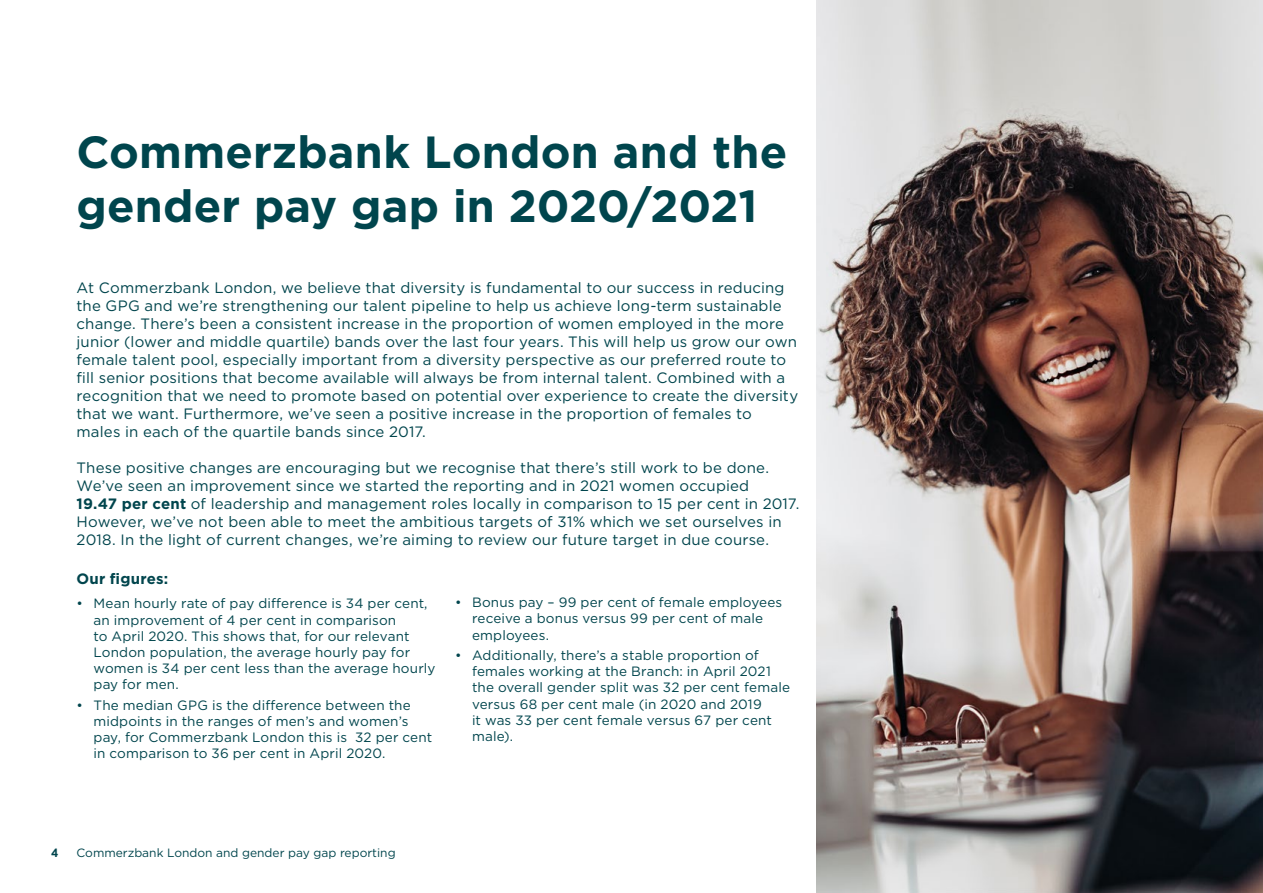
<style>
.page{position:relative;width:1263px;height:893px;background:#fff}
.page>*{position:absolute;margin:0;border:0;box-sizing:border-box;transform-origin:0 0}
.t1{font:700 45px/54px "Gotham";letter-spacing:.005em;color:#00454d}
.t2{font:15px/18px "Gotham";letter-spacing:.01em;color:#00454d}
.t3{font:700 15px "Gotham";letter-spacing:.015em;color:#00454d}
.t4{font:13.5px/16.2px "Gotham";letter-spacing:.01em;color:#00454d}
.t5{font:12px "Gotham";color:#00454d}
.t6{font:700 12px "Gotham Narrow";color:#00454d}
.s1{font-weight:700}
</style>
<div class="page">
<img style="left:816px;top:0;width:447px;height:893px">
<h1 class="t1" style="left:77px;top:125px;width:712px">Commerzbank London and the gender pay gap in 2020/2021</h1>
<p class="t2" style="left:77px;top:278px;width:723px">At Commerzbank London, we believe that diversity is fundamental to our success in reducing the GPG and we’re strengthening our talent pipeline to help us achieve long-term sustainable change. There’s been a consistent increase in the proportion of women employed in the more junior (lower and middle quartile) bands over the last four years. This will help us grow our own female talent pool, especially important from a diversity perspective as our preferred route to fill senior positions that become available will always be from internal talent. Combined with a recognition that we need to promote based on potential over experience to create the diversity that we want. Furthermore, we’ve seen a positive increase in the proportion of females to males in each of the quartile bands since 2017.</p>
<p class="t2" style="left:77px;top:458px;width:724px">These positive changes are encouraging but we recognise that there’s still work to be done.<br>We’ve seen an improvement since we started the reporting and in 2021 women occupied<br><span class="s1">19.47 per cent</span> of leadership and management roles locally in comparison to 15 per cent in 2017.<br>However, we’ve not been able to meet the ambitious targets of 31% which we set ourselves in 2018. In the light of current changes, we’re aiming to review our future target in due course.</p>
<p class="t3" style="left:77px;top:568px;width:93px">Our figures:</p>
<p class="t4" style="left:94px;top:595px;width:343px;text-indent:-17px">• Mean hourly rate of pay difference is 34 per cent, an improvement of 4 per cent in comparison<br>to April 2020. This shows that, for our relevant London population, the average hourly pay for women is 34 per cent less than the average hourly pay for men.</p>
<p class="t4" style="left:94px;top:697px;width:340px;text-indent:-17px">• The median GPG is the difference between the midpoints in the ranges of men’s and women’s pay, for Commerzbank London this is 32 per cent in comparison to 36 per cent in April 2020.</p>
<p class="t4" style="left:472px;top:594px;width:312px;text-indent:-17px">• Bonus pay – 99 per cent of female employees receive a bonus versus 99 per cent of male employees.</p>
<p class="t4" style="left:472px;top:647px;width:319px;text-indent:-17px">• Additionally, there’s a stable proportion of females working at the Branch: in April 2021 the overall gender split was 32 per cent female versus 68 per cent male (in 2020 and 2019<br>it was 33 per cent female versus 67 per cent male).</p>
<p class="t6" style="left:51px;top:845px;width:9px">4</p>
<p class="t5" style="left:77px;top:845px;width:321px">Commerzbank London and gender pay gap reporting</p>
</div>
